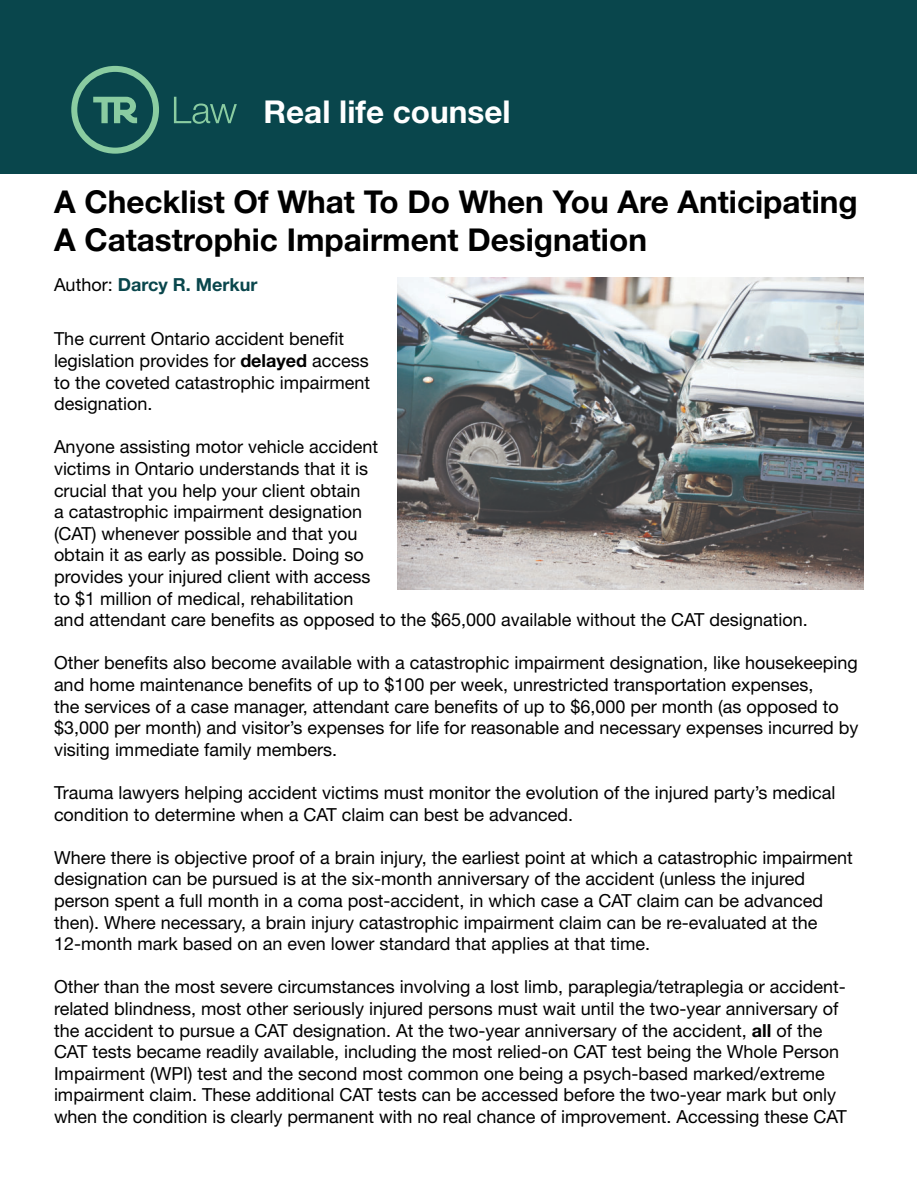
<style>
.page{position:relative;width:918px;height:1188px;background:#fff}
.page>*{position:absolute;margin:0;border:0;box-sizing:border-box;transform-origin:0 0}
.t1{font:700 31.5px/37.8px "Helvetica Neue LT Pro";color:#000}
.t2{font:700 31.5px "Helvetica Neue LT Pro";color:#fff}
.t3{font:18px/21.6px "Helvetica Neue LT Pro";color:#000}
.t4{font:700 18px "Helvetica Neue LT Pro";color:#09464c}
.s1{font-weight:400;color:#000}
.s2{font-weight:700}
</style>
<div class="page">
<img style="left:397px;top:278px;width:467px;height:311px">
<div style="left:1px;top:1px;width:916px;height:173px;background:#09464c"></div>
<svg style="left:174px;top:97px;width:63px;height:27px"></svg>
<svg style="left:71px;top:66px;width:88px;height:88px"></svg>
<h1 class="t2" style="left:264px;top:92px;width:249px">Real life counsel</h1>
<h1 class="t1" style="left:54px;top:182px;width:805px">A Checklist Of What To Do When You Are Anticipating<br>A Catastrophic Impairment Designation</h1>
<p class="t4" style="left:54px;top:273px;width:205px"><span class="s1">Author:</span> Darcy R. Merkur</p>
<p class="t3" style="left:54px;top:328px;width:318px">The current Ontario accident benefit legislation provides for <span class="s2">delayed</span> access to the coveted catastrophic impairment designation.</p>
<p class="t3" style="left:54px;top:436px;width:755px">Anyone assisting motor vehicle accident<br>victims in Ontario understands that it is<br>crucial that you help your client obtain<br>a catastrophic impairment designation<br>(CAT) whenever possible and that you<br>obtain it as early as possible. Doing so<br>provides your injured client with access<br>to $1 million of medical, rehabilitation<br>and attendant care benefits as opposed to the $65,000 available without the CAT designation.</p>
<p class="t3" style="left:54px;top:652px;width:806px">Other benefits also become available with a catastrophic impairment designation, like housekeeping and home maintenance benefits of up to $100 per week, unrestricted transportation expenses,<br>the services of a case manager, attendant care benefits of up to $6,000 per month (as opposed to $3,000 per month) and visitor’s expenses for life for reasonable and necessary expenses incurred by visiting immediate family members.</p>
<p class="t3" style="left:54px;top:781px;width:783px">Trauma lawyers helping accident victims must monitor the evolution of the injured party’s medical condition to determine when a CAT claim can best be advanced.</p>
<p class="t3" style="left:54px;top:846px;width:800px">Where there is objective proof of a brain injury, the earliest point at which a catastrophic impairment designation can be pursued is at the six-month anniversary of the accident (unless the injured person spent a full month in a coma post-accident, in which case a CAT claim can be advanced then). Where necessary, a brain injury catastrophic impairment claim can be re-evaluated at the 12-month mark based on an even lower standard that applies at that time.</p>
<p class="t3" style="left:54px;top:976px;width:794px">Other than the most severe circumstances involving a lost limb, paraplegia/tetraplegia or accident&shy;related blindness, most other seriously injured persons must wait until the two-year anniversary of the accident to pursue a CAT designation. At the two-year anniversary of the accident, <span class="s2">all</span> of the CAT tests became readily available, including the most relied-on CAT test being the Whole Person Impairment (WPI) test and the second most common one being a psych-based marked/extreme impairment claim. These additional CAT tests can be accessed before the two-year mark but only when the condition is clearly permanent with no real chance of improvement. Accessing these CAT</p>
</div>
